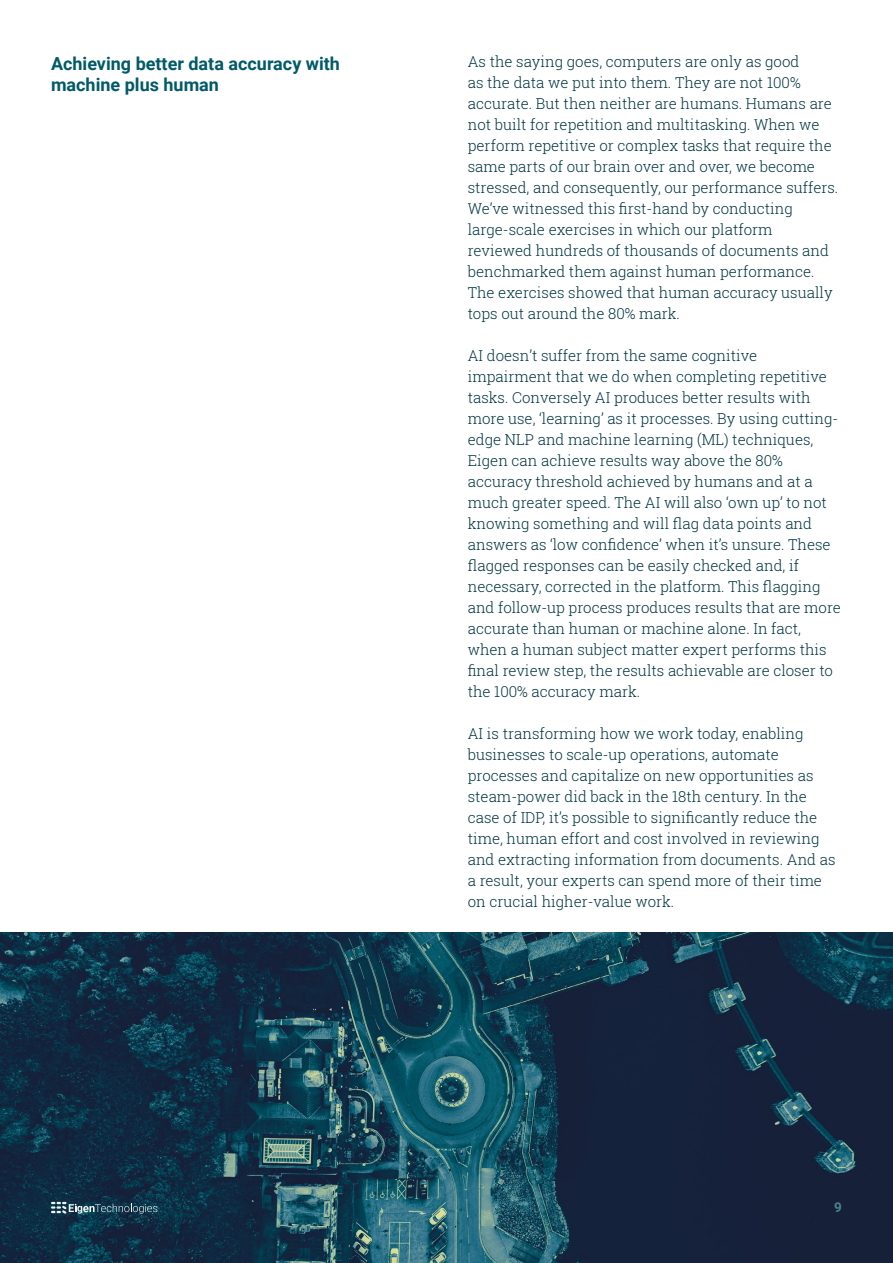
<style>
.page{position:relative;width:893px;height:1263px;background:#fff}
.page>*{position:absolute;margin:0;border:0;box-sizing:border-box;transform-origin:0 0}
.t1{font:700 18px/21.6px "Roboto";color:#005a68}
.t2{font:300 15px/21px "Roboto Slab";color:#003541}
.t3{font:700 13.5px "Roboto";color:#488291}
</style>
<div class="page">
<img style="left:0;top:932px;width:893px;height:331px">
<svg style="left:51px;top:1202px;width:106px;height:12px"></svg>
<p class="t1" style="left:51px;top:52px;width:290px">Achieving better data accuracy with machine plus human</p>
<p class="t2" style="left:468px;top:50px;width:372px">As the saying goes, computers are only as good<br>as the data we put into them. They are not 100% accurate. But then neither are humans. Humans are not built for repetition and multitasking. When we perform repetitive or complex tasks that require the same parts of our brain over and over, we become stressed, and consequently, our performance suffers.<br>We’ve witnessed this first-hand by conducting large-scale exercises in which our platform reviewed hundreds of thousands of documents and benchmarked them against human performance.<br>The exercises showed that human accuracy usually tops out around the 80% mark.</p>
<p class="t2" style="left:468px;top:344px;width:375px">AI doesn’t suffer from the same cognitive impairment that we do when completing repetitive tasks. Conversely AI produces better results with more use, ‘learning’ as it processes. By using cutting&shy;edge NLP and machine learning (ML) techniques, Eigen can achieve results way above the 80% accuracy threshold achieved by humans and at a much greater speed. The AI will also ‘own up’ to not knowing something and will flag data points and answers as ‘low confidence’ when it’s unsure. These flagged responses can be easily checked and, if necessary, corrected in the platform. This flagging and follow-up process produces results that are more accurate than human or machine alone. In fact, when a human subject matter expert performs this final review step, the results achievable are closer to the 100% accuracy mark.</p>
<p class="t2" style="left:468px;top:722px;width:369px">AI is transforming how we work today, enabling businesses to scale-up operations, automate processes and capitalize on new opportunities as steam-power did back in the 18th century. In the case of IDP, it’s possible to significantly reduce the time, human effort and cost involved in reviewing and extracting information from documents. And as a result, your experts can spend more of their time on crucial higher-value work.</p>
<p class="t3" style="left:834px;top:1198px;width:9px">9</p>
</div>
